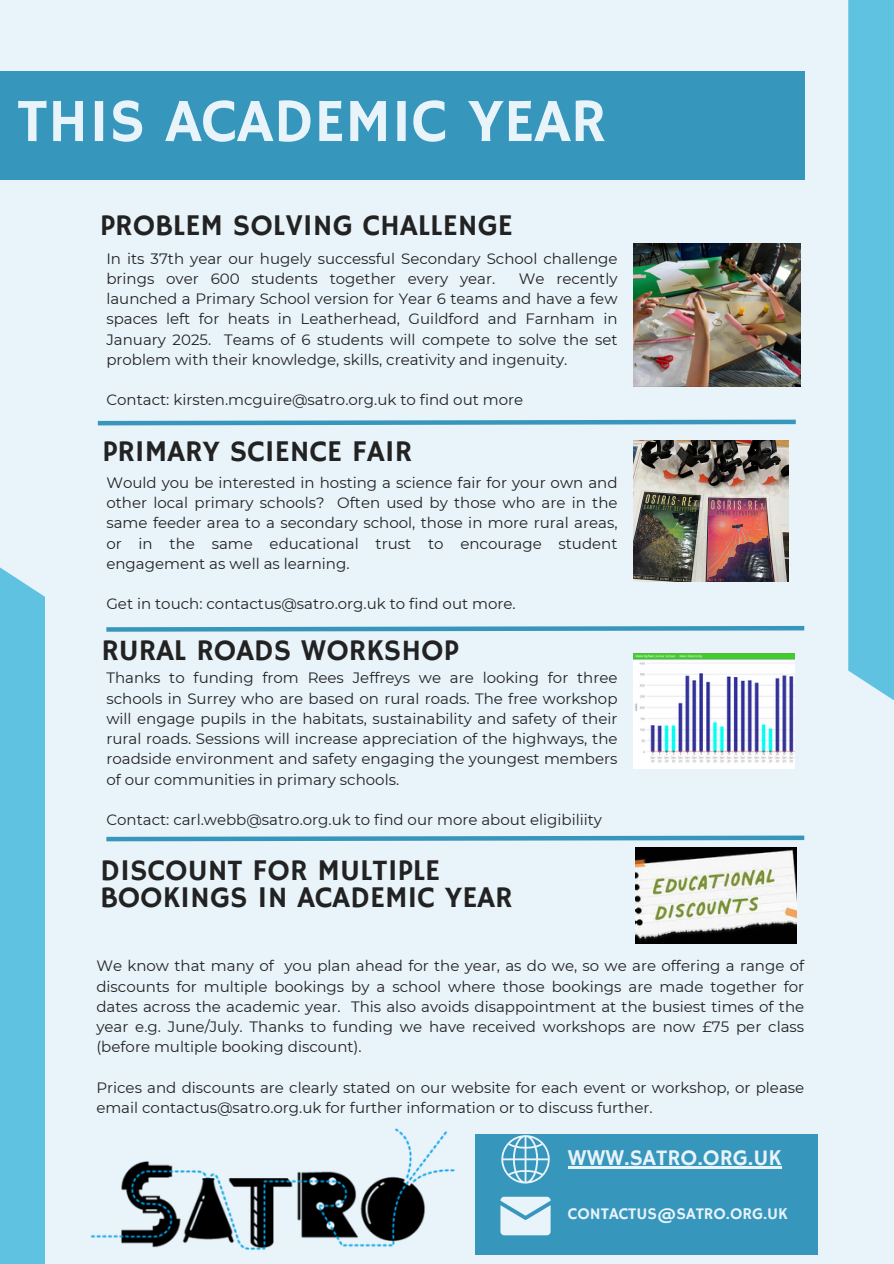
<style>
.page{position:relative;width:894px;height:1264px;background:#fff}
.page>*{position:absolute;margin:0;border:0;box-sizing:border-box;transform-origin:0 0}
.t1{font:61.5px "Hammersmith One";color:#e8f3fa}
.t2{font:30px/27px "Hammersmith One";color:#222}
.t3{font:22.5px "Hammersmith One";color:#e8f3fa}
.t4{font:16.5px "Hammersmith One";color:#e8f3fa}
.t5{font:15px/20.2px "Montserrat";color:#222;text-align:justify}
</style>
<div class="page">
<div style="left:0;top:0;width:893px;height:1263px;background:#e8f3fa"></div>
<div style="left:0;top:567px;width:45px;height:696px;background:#5fc2e1"></div>
<div style="left:848px;top:0;width:45px;height:700px;background:#5fc2e1"></div>
<div style="left:475px;top:1134px;width:342px;height:120px;background:#3796bc"></div>
<svg style="left:501px;top:1135px;width:49px;height:49px"></svg>
<svg style="left:500px;top:1196px;width:50px;height:38px;background:#cde5f0"></svg>
<div style="left:0;top:71px;width:804px;height:108px;background:#3796bc"></div>
<img style="left:90px;top:1128px;width:403px;height:127px">
<svg style="left:97px;top:419px;width:699px;height:7px"></svg>
<svg style="left:106px;top:625px;width:699px;height:7px"></svg>
<svg style="left:106px;top:835px;width:699px;height:7px"></svg>
<img style="left:635px;top:847px;width:160px;height:96px">
<img style="left:633px;top:243px;width:167px;height:143px">
<img style="left:633px;top:440px;width:155px;height:142px">
<img style="left:633px;top:653px;width:161px;height:115px">
<hr style="left:567px;top:1166px;width:214px;height:2px;background:#e8f3fa">
<p class="t1" style="left:17px;top:86px;width:590px">THIS ACADEMIC YEAR</p>
<p class="t2" style="left:100px;top:213px;width:414px">PROBLEM SOLVING CHALLENGE</p>
<h2 class="t5" style="left:106px;top:248px;width:512px">In its 37th year our hugely successful Secondary School challenge brings over 600 students together every year.</h2>
<h2 class="t5" style="left:106px;top:268px;width:512px;text-indent:412px">We recently launched a Primary School version for Year 6 teams and have a few spaces left for heats in Leatherhead, Guildford and Farnham in January 2025. Teams of 6 students will compete to solve the set problem with their knowledge, skills, creativity and ingenuity.</h2>
<p class="t5" style="left:106px;top:390px;width:418px">Contact: kirsten.mcguire@satro.org.uk to find out more</p>
<p class="t2" style="left:102px;top:439px;width:311px">PRIMARY SCIENCE FAIR</p>
<p class="t5" style="left:106px;top:472px;width:512px">Would you be interested in hosting a science fair for your own and other local primary schools? Often used by those who are in the same feeder area to a secondary school, those in more rural areas, or in the same educational trust to encourage student engagement as well as learning.</p>
<p class="t5" style="left:106px;top:594px;width:411px">Get in touch: contactus@satro.org.uk to find out more.</p>
<h2 class="t2" style="left:101px;top:638px;width:359px">RURAL ROADS WORKSHOP</h2>
<h1 class="t5" style="left:106px;top:668px;width:512px">Thanks to funding from Rees Jeffreys we are looking for three schools in Surrey who are based on rural roads. The free workshop will engage pupils in the habitats, sustainability and safety of their rural roads. Sessions will increase appreciation of the highways, the roadside environment and safety engaging the youngest members of our communities in primary schools.</h1>
<h2 class="t5" style="left:106px;top:809px;width:497px">Contact: carl.webb@satro.org.uk to find our more about eligibiliity</h2>
<p class="t2" style="left:100px;top:858px;width:413px">DISCOUNT FOR MULTIPLE<br>BOOKINGS IN ACADEMIC YEAR</p>
<p class="t5" style="left:96px;top:955px;width:709px">We know that many of you plan ahead for the year, as do we, so we are offering a range of discounts for multiple bookings by a school where those bookings are made together for dates across the academic year. This also avoids disappointment at the busiest times of the year e.g. June/July. Thanks to funding we have received workshops are now £75 per class (before multiple booking discount).</p>
<p class="t5" style="left:96px;top:1077px;width:709px">Prices and discounts are clearly stated on our website for each event or workshop, or please email contactus@satro.org.uk for further information or to discuss further.</p>
<p class="t3" style="left:567px;top:1144px;width:215px">WWW.SATRO.ORG.UK</p>
<p class="t4" style="left:567px;top:1204px;width:221px">CONTACTUS@SATRO.ORG.UK</p>
</div>
